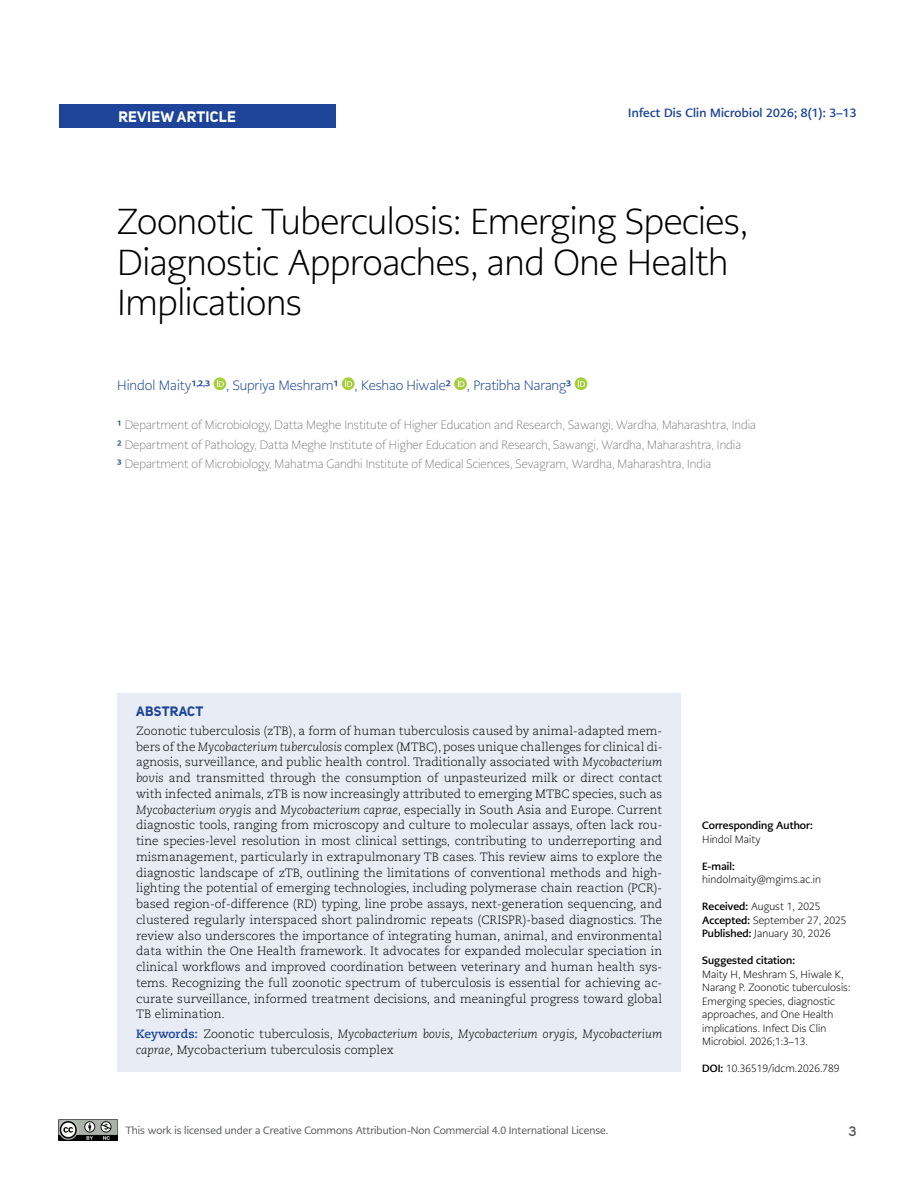
<style>
.page{position:relative;width:915px;height:1191px;background:#fff}
.page>*{position:absolute;margin:0;border:0;box-sizing:border-box;transform-origin:0 0}
.t1{font:300 36px/40.5px "PMN Caecilia Sans Head";letter-spacing:-.01em;color:#000}
.t2{font:700 15px "Uni Sans";letter-spacing:.02em;color:#fff}
.t3{font:300 13.5px "PMN Caecilia Sans Head";letter-spacing:-.01em;color:#1d4498}
.t4{font:700 13.5px "Uni Sans";letter-spacing:.02em;color:#1d4498}
.t5{font:600 13.5px "Uni Sans";color:#58595b}
.t6{font:300 12px/15.8px "Caecilia LT Pro 45";color:#000;text-align:justify}
.t7{font:200 12px/19.5px "PMN Caecilia Sans Head";color:#58595b}
.t8{font:italic 300 12px "Caecilia LT Pro 46";color:#000}
.t9{font:700 12px "PMN Caecilia Sans Head";letter-spacing:.02em;color:#1d4498}
.t10{font:300 10.5px/13.5px "PMN Caecilia Sans Head";letter-spacing:.005em;color:#000}
.t11{font:10.5px "PMN Caecilia Sans Head";color:#58595b}
.t12{font:700 10.5px "PMN Caecilia Sans Head";letter-spacing:.005em;color:#000}
.s1{font-weight:700}
.s2{font-weight:700;color:#1c4692}
.s3{font-family:"Caecilia LT Pro 46";font-style:italic}
.s4{font-family:"Caecilia LT Pro 75";font-weight:700;font-style:normal;color:#1d4498}
.s5{font-family:"Caecilia LT Pro 45";font-style:normal}
</style>
<div class="page">
<div style="left:59px;top:104px;width:276px;height:23px;background:#1d4498"></div>
<img style="left:58px;top:1119px;width:59px;height:21px">
<svg style="left:213px;top:377px;width:13px;height:13px"></svg>
<svg style="left:217px;top:380px;width:7px;height:7px"></svg>
<svg style="left:342px;top:377px;width:12px;height:13px"></svg>
<svg style="left:345px;top:380px;width:7px;height:7px"></svg>
<svg style="left:454px;top:377px;width:12px;height:13px"></svg>
<svg style="left:457px;top:380px;width:7px;height:7px"></svg>
<svg style="left:574px;top:377px;width:13px;height:13px"></svg>
<svg style="left:578px;top:380px;width:7px;height:7px"></svg>
<div style="left:117px;top:693px;width:563px;height:378px;background:#e8edf5"></div>
<p class="t2" style="left:118px;top:107px;width:119px">REVIEW ARTICLE</p>
<p class="t9" style="left:628px;top:105px;width:230px">Infect Dis Clin Microbiol 2026; 8(1): 3–13</p>
<h1 class="t1" style="left:117px;top:201px;width:632px">Zoonotic Tuberculosis: Emerging Species,<br>Diagnostic Approaches, and One Health<br>Implications</h1>
<p class="t3" style="left:117px;top:377px;width:455px">Hindol Maity<span class="s1">1</span><sup>,</sup><span class="s1">2</span><sup>,</sup><span class="s1">3</span> , Supriya Meshram<span class="s1">1</span> , Keshao Hiwale<span class="s1">2</span> , Pratibha Narang<span class="s1">3</span></p>
<p class="t7" style="left:117px;top:415px;width:640px"><span class="s2">¹</span> Department of Microbiology, Datta Meghe Institute of Higher Education and Research, Sawangi, Wardha, Maharashtra, India<br><span class="s2">2</span> Department of Pathology, Datta Meghe Institute of Higher Education and Research, Sawangi, Wardha, Maharashtra, India<br><span class="s2">3</span> Department of Microbiology, Mahatma Gandhi Institute of Medical Sciences, Sevagram, Wardha, Maharashtra, India</p>
<p class="t4" style="left:136px;top:703px;width:69px">ABSTRACT</p>
<p class="t6" style="left:136px;top:722px;width:527px">Zoonotic tuberculosis (zTB), a form of human tuberculosis caused by animal-adapted mem&shy;bers of the <span class="s3">Mycobacterium tuberculosis</span> complex (MTBC), poses unique challenges for clinical di&shy;agnosis, surveillance, and public health control. Traditionally associated with <span class="s3">Mycobacterium bovis</span> and transmitted through the consumption of unpasteurized milk or direct contact with infected animals, zTB is now increasingly attributed to emerging MTBC species, such as <span class="s3">Mycobacterium orygis</span> and <span class="s3">Mycobacterium caprae</span>, especially in South Asia and Europe. Current diagnostic tools, ranging from microscopy and culture to molecular assays, often lack rou&shy;tine species-level resolution in most clinical settings, contributing to underreporting and mismanagement, particularly in extrapulmonary TB cases. This review aims to explore the diagnostic landscape of zTB, outlining the limitations of conventional methods and high&shy;lighting the potential of emerging technologies, including polymerase chain reaction (PCR)- based region-of-difference (RD) typing, line probe assays, next-generation sequencing, and clustered regularly interspaced short palindromic repeats (CRISPR)-based diagnostics. The review also underscores the importance of integrating human, animal, and environmental data within the One Health framework. It advocates for expanded molecular speciation in clinical workflows and improved coordination between veterinary and human health sys&shy;tems. Recognizing the full zoonotic spectrum of tuberculosis is essential for achieving ac&shy;curate surveillance, informed treatment decisions, and meaningful progress toward global TB elimination.</p>
<p class="t8" style="left:136px;top:1026px;width:527px"><span class="s4">Keywords:</span> <span class="s5">Zoonotic tuberculosis,</span> Mycobacterium bovis, Mycobacterium orygis, Mycobacterium</p>
<p class="t6" style="left:136px;top:1041px;width:259px"><span class="s3">caprae,</span> Mycobacterium tuberculosis complex</p>
<p class="t11" style="left:125px;top:1123px;width:484px">This work is licensed under a Creative Commons Attribution-Non Commercial 4.0 International License.</p>
<p class="t12" style="left:702px;top:818px;width:112px">Corresponding Author:</p>
<p class="t10" style="left:702px;top:832px;width:60px">Hindol Maity</p>
<p class="t12" style="left:702px;top:859px;width:34px">E-mail:</p>
<p class="t10" style="left:702px;top:873px;width:120px">hindolmaity@mgims.ac.in</p>
<p class="t10" style="left:702px;top:900px;width:146px"><span class="s1">Received:</span> August 1, 2025<br><span class="s1">Accepted:</span> September 27, 2025<br><span class="s1">Published:</span> January 30, 2026</p>
<p class="t12" style="left:702px;top:953px;width:94px">Suggested citation:</p>
<p class="t10" style="left:702px;top:967px;width:150px">Maity H, Meshram S, Hiwale K,<br>Narang P. Zoonotic tuberculosis:<br>Emerging species, diagnostic approaches, and One Health implications. Infect Dis Clin<br>Microbiol. 2026;1:3–13.</p>
<p class="t10" style="left:702px;top:1062px;width:139px"><span class="s1">DOI:</span> 10.36519/idcm.2026.789</p>
<p class="t5" style="left:848px;top:1123px;width:9px">3</p>
</div>
